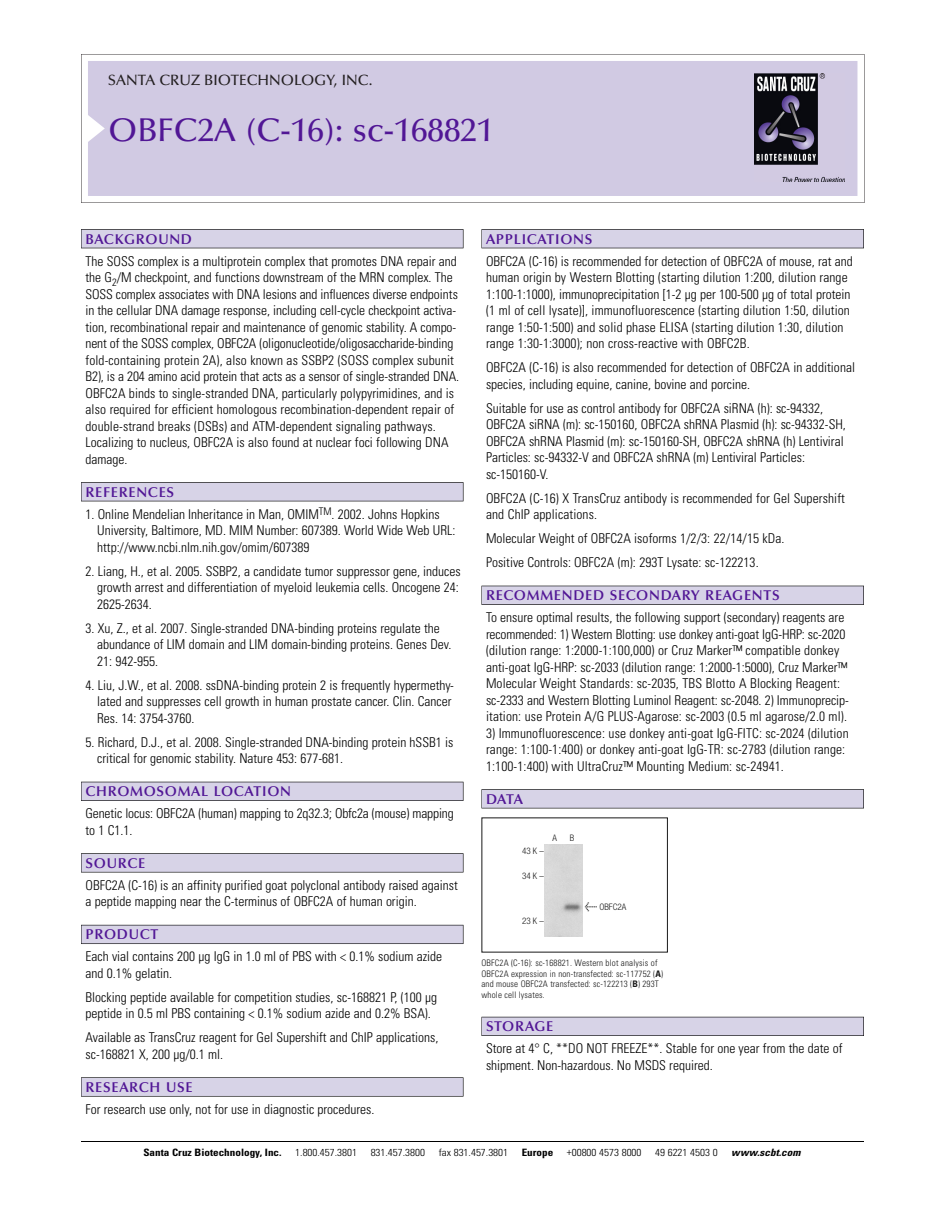
<style>
.page{position:relative;width:945px;height:1215px;background:#fff}
.page>*{position:absolute;margin:0;border:0;box-sizing:border-box;transform-origin:0 0}
.t1{font:500 33px "Optima";color:#511695}
.t2{font:500 15px "Optima";color:#231f20}
.t3{font:600 14.25px "Optima";letter-spacing:.05em;color:#511695}
.t4{font:300 condensed 13.5px/16.5px "Univers";color:#000}
.t5{font:300 condensed 10.2px "Univers";color:#000;scale:1.1 1}
.t6{font:700 condensed 10.2px "Univers";color:#000;scale:1.1 1}
.t7{font:italic 700 condensed 10.2px "Univers";letter-spacing:.005em;color:#000;scale:1.1 1}
.t8{font:9px/10.5px "Univers Condensed Light+KNSQBK";letter-spacing:.015em;color:#191919}
.t9{font:9px "Helvetica Neue Light Cond+XSYGVP";color:#191919}
.s1{font-family:"Meta Plus Book Roman+CINAXC";font-size:10.5px}
.s2{font-family:"Univers Condensed Bold+JQKDLQ"}
</style>
<div class="page">
<svg style="left:81px;top:54px;width:783px;height:149px"></svg>
<div style="left:88px;top:61px;width:769px;height:135px;background:#d1cae3"></div>
<img style="left:755px;top:74px;width:90px;height:108px">
<div style="left:81px;top:229px;width:382px;height:19px;background:#525156"></div>
<div style="left:81px;top:230px;width:382px;height:18px;background:#d7d3e7"></div>
<div style="left:81px;top:482px;width:382px;height:19px;background:#525155"></div>
<div style="left:81px;top:483px;width:382px;height:18px;background:#d7d3e7"></div>
<div style="left:81px;top:782px;width:382px;height:19px;background:#525158"></div>
<div style="left:81px;top:782px;width:382px;height:18px;background:#d7d3e7"></div>
<div style="left:81px;top:853px;width:382px;height:19px;background:#575759"></div>
<div style="left:81px;top:854px;width:382px;height:18px;background:#d7d3e7"></div>
<div style="left:81px;top:925px;width:382px;height:19px;background:#5b5a62"></div>
<div style="left:81px;top:925px;width:382px;height:18px;background:#d7d3e7"></div>
<div style="left:81px;top:1077px;width:382px;height:20px;background:#666667"></div>
<div style="left:81px;top:1078px;width:382px;height:18px;background:#d7d3e7"></div>
<div style="left:482px;top:229px;width:382px;height:19px;background:#525156"></div>
<div style="left:482px;top:230px;width:381px;height:18px;background:#d7d3e7"></div>
<div style="left:482px;top:586px;width:382px;height:19px;background:#515055"></div>
<div style="left:482px;top:586px;width:381px;height:18px;background:#d7d3e7"></div>
<div style="left:482px;top:789px;width:382px;height:19px;background:#545357"></div>
<div style="left:482px;top:790px;width:381px;height:18px;background:#d7d3e7"></div>
<div style="left:482px;top:1017px;width:382px;height:19px;background:#54535a"></div>
<div style="left:482px;top:1017px;width:381px;height:18px;background:#d7d3e7"></div>
<hr style="left:81px;top:1141px;width:783px;height:1px;background:#000">
<div style="left:545px;top:844px;width:38px;height:93px;background:#d7d7d7"></div>
<p class="t2" style="left:108px;top:74px;width:266px">SANTA CRUZ BIOTECHNOLOGY, INC.</p>
<h1 class="t1" style="left:108px;top:117px;width:387px">OBFC2A (C-16): sc-168821</h1>
<p class="t3" style="left:86px;top:233px;width:108px">BACKGROUND</p>
<p class="t4" style="left:86px;top:254px;width:375px">The SOSS complex is a multiprotein complex that promotes DNA repair and the G<sub>2</sub>/M checkpoint, and functions downstream of the MRN complex. The SOSS complex associates with DNA lesions and influences diverse endpoints in the cellular DNA damage response, including cell-cycle checkpoint activa&shy;tion, recombinational repair and maintenance of genomic stability. A compo&shy;nent of the SOSS complex, OBFC2A (oligonucleotide/oligosaccharide-binding fold-containing protein 2A), also known as SSBP2 (SOSS complex subunit B2), is a 204 amino acid protein that acts as a sensor of single-stranded DNA.<br>OBFC2A binds to single-stranded DNA, particularly polypyrimidines, and is also required for efficient homologous recombination-dependent repair of double-strand breaks (DSBs) and ATM-dependent signaling pathways.<br>Localizing to nucleus, OBFC2A is also found at nuclear foci following DNA damage.</p>
<p class="t3" style="left:86px;top:486px;width:90px">REFERENCES</p>
<p class="t4" style="left:97px;top:507px;width:360px;text-indent:-12px">1. Online Mendelian Inheritance in Man, OMIM<sup>TM</sup>. 2002. Johns Hopkins<br>University, Baltimore, MD. MIM Number: 607389. World Wide Web URL: http://www.ncbi.nlm.nih.gov/omim/607389</p>
<p class="t4" style="left:97px;top:564px;width:365px;text-indent:-12px">2. Liang, H., et al. 2005. SSBP2, a candidate tumor suppressor gene, induces growth arrest and differentiation of myeloid leukemia cells. Oncogene 24:<br>2625-2634.</p>
<p class="t4" style="left:97px;top:621px;width:356px;text-indent:-12px">3. Xu, Z., et al. 2007. Single-stranded DNA-binding proteins regulate the abundance of LIM domain and LIM domain-binding proteins. Genes Dev.<br>21: 942-955.</p>
<p class="t4" style="left:97px;top:678px;width:358px;text-indent:-12px">4. Liu, J.W., et al. 2008. ssDNA-binding protein 2 is frequently hypermethy&shy;lated and suppresses cell growth in human prostate cancer. Clin. Cancer<br>Res. 14: 3754-3760.</p>
<p class="t4" style="left:97px;top:735px;width:358px;text-indent:-12px">5. Richard, D.J., et al. 2008. Single-stranded DNA-binding protein hSSB1 is critical for genomic stability. Nature 453: 677-681.</p>
<p class="t3" style="left:86px;top:786px;width:207px">CHROMOSOMAL LOCATION</p>
<p class="t4" style="left:86px;top:806px;width:370px">Genetic locus: OBFC2A (human) mapping to 2q32.3; Obfc2a (mouse) mapping to 1 C1.1.</p>
<p class="t3" style="left:86px;top:857px;width:61px">SOURCE</p>
<p class="t4" style="left:86px;top:878px;width:374px">OBFC2A (C-16) is an affinity purified goat polyclonal antibody raised against a peptide mapping near the C-terminus of OBFC2A of human origin.</p>
<p class="t3" style="left:86px;top:929px;width:74px">PRODUCT</p>
<p class="t4" style="left:86px;top:949px;width:358px">Each vial contains 200 µg IgG in 1.0 ml of PBS with &lt; 0.1% sodium azide and 0.1% gelatin.</p>
<p class="t4" style="left:86px;top:990px;width:353px">Blocking peptide available for competition studies, sc-168821 P, (100 µg peptide in 0.5 ml PBS containing &lt; 0.1% sodium azide and 0.2% BSA).</p>
<p class="t4" style="left:86px;top:1030px;width:354px">Available as TransCruz reagent for Gel Supershift and ChIP applications, sc-168821 X, 200 µg/0.1 ml.</p>
<p class="t3" style="left:86px;top:1081px;width:109px">RESEARCH USE</p>
<p class="t4" style="left:86px;top:1102px;width:290px">For research use only, not for use in diagnostic procedures.</p>
<p class="t3" style="left:486px;top:233px;width:108px">APPLICATIONS</p>
<p class="t4" style="left:486px;top:254px;width:368px">OBFC2A (C-16) is recommended for detection of OBFC2A of mouse, rat and human origin by Western Blotting (starting dilution 1:200, dilution range 1:100-1:1000), immunoprecipitation [1-2 µg per 100-500 µg of total protein (1 ml of cell lysate)], immunofluorescence (starting dilution 1:50, dilution range 1:50-1:500) and solid phase ELISA (starting dilution 1:30, dilution range 1:30-1:3000); non cross-reactive with OBFC2B.</p>
<p class="t4" style="left:486px;top:360px;width:371px">OBFC2A (C-16) is also recommended for detection of OBFC2A in additional species, including equine, canine, bovine and porcine.</p>
<p class="t4" style="left:486px;top:401px;width:361px">Suitable for use as control antibody for OBFC2A siRNA (h): sc-94332, OBFC2A siRNA (m): sc-150160, OBFC2A shRNA Plasmid (h): sc-94332-SH, OBFC2A shRNA Plasmid (m): sc-150160-SH, OBFC2A shRNA (h) Lentiviral Particles: sc-94332-V and OBFC2A shRNA (m) Lentiviral Particles: sc-150160-V.</p>
<p class="t4" style="left:486px;top:491px;width:360px">OBFC2A (C-16) X TransCruz antibody is recommended for Gel Supershift and ChIP applications.</p>
<p class="t4" style="left:486px;top:527px;width:300px;line-height:24px">Molecular Weight of OBFC2A isoforms 1/2/3: 22/14/15 kDa.<br>Positive Controls: OBFC2A (m): 293T Lysate: sc-122213.</p>
<p class="t3" style="left:486px;top:590px;width:295px">RECOMMENDED SECONDARY REAGENTS</p>
<p class="t4" style="left:486px;top:610px;width:364px">To ensure optimal results, the following support (secondary) reagents are recommended: 1) Western Blotting: use donkey anti-goat IgG-HRP: sc-2020 (dilution range: 1:2000-1:100,000) or Cruz Marker™ compatible donkey anti-goat IgG-HRP: sc-2033 (dilution range: 1:2000-1:5000), Cruz Marker™ Molecular Weight Standards: sc-2035, TBS Blotto A Blocking Reagent: sc-2333 and Western Blotting Luminol Reagent: sc-2048. 2) Immunoprecip&shy;itation: use Protein A/G PLUS-Agarose: sc-2003 (0.5 ml agarose/2.0 ml).</p>
<p class="t4" style="left:486px;top:726px;width:364px">3) Immunofluorescence: use donkey anti-goat IgG-FITC: sc-2024 (dilution range: 1:100-1:400) or donkey anti-goat IgG-TR: sc-2783 (dilution range:<br>1:100-1:400) with UltraCruz™ Mounting Medium: sc-24941.</p>
<p class="t3" style="left:486px;top:793px;width:39px">DATA</p>
<p class="t9" style="left:522px;top:848px;width:23px">43K–</p>
<p class="t9" style="left:522px;top:873px;width:23px">34K–</p>
<p class="t9" style="left:522px;top:918px;width:23px">23K–</p>
<p class="t9" style="left:553px;top:835px;width:6px">A</p>
<p class="t9" style="left:570px;top:835px;width:6px">B</p>
<p class="t9" style="left:585px;top:904px;width:43px"><span class="s1">&lt;</span> OBFC2A</p>
<p class="t8" style="left:482px;top:959px;width:183px">OBFC2A (C-16): sc-168821. Western blot analysis of OBFC2A expression in non-transfected: sc-117752 (<span class="s2">A</span>) and mouse OBFC2A transfected: sc-122213 (<span class="s2">B</span>) 293T whole cell lysates.</p>
<p class="t3" style="left:486px;top:1021px;width:69px">STORAGE</p>
<p class="t4" style="left:486px;top:1041px;width:358px">Store at 4° C, **DO NOT FREEZE**. Stable for one year from the date of shipment. Non-hazardous. No MSDS required.</p>
<p class="t6" style="left:143px;top:1148px;width:127px">Santa Cruz Biotechnology, Inc.</p>
<p class="t5" style="left:295px;top:1148px;width:58px">1.800.457.3801</p>
<p class="t5" style="left:371px;top:1148px;width:51px">831.457.3800</p>
<p class="t5" style="left:439px;top:1148px;width:65px">fax 831.457.3801</p>
<p class="t6" style="left:522px;top:1148px;width:30px">Europe</p>
<p class="t5" style="left:567px;top:1148px;width:69px">+00800 4573 8000</p>
<p class="t5" style="left:655px;top:1148px;width:58px">49 6221 4503 0</p>
<p class="t7" style="left:731px;top:1148px;width:64px">www.scbt.com</p>
</div>
